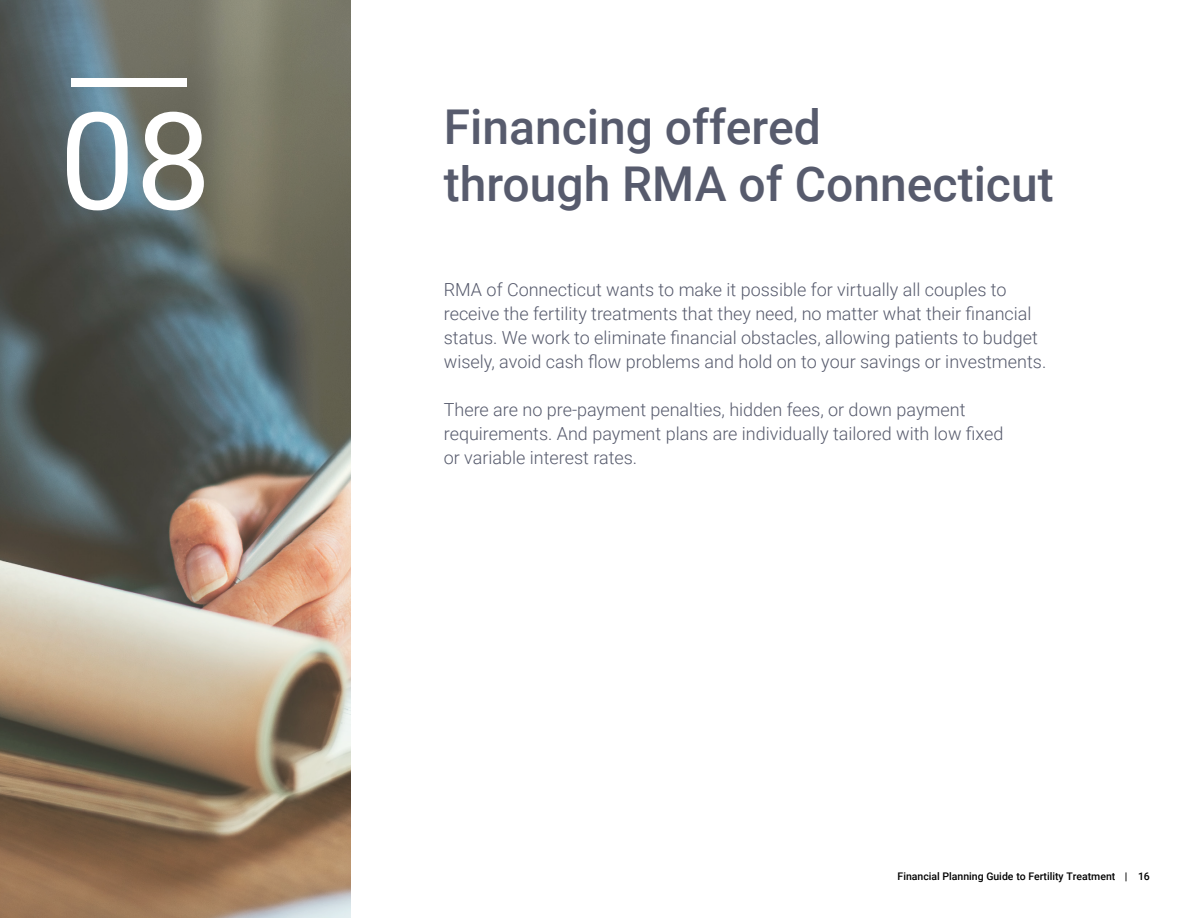
<style>
.page{position:relative;width:1188px;height:918px;background:#fff}
.page>*{position:absolute;margin:0;border:0;box-sizing:border-box;transform-origin:0 0}
.t1{font:135.15px "Roboto";color:#fff}
.t2{font:500 48px/57.6px "Roboto";color:#575b6d}
.t3{font:300 18px/24px "Roboto";color:#575b6d}
.t4{font:500 10.5px "Roboto";color:#000}
</style>
<div class="page">
<img style="left:0;top:0;width:351px;height:918px">
<div style="left:71px;top:79px;width:115px;height:8px;background:#fff"></div>
<h1 class="t1" style="left:59px;top:66px;width:153px">08</h1>
<h2 class="t2" style="left:444px;top:96px;width:611px">Financing offered<br>through RMA of Connecticut</h2>
<p class="t3" style="left:444px;top:277px;width:604px">RMA of Connecticut wants to make it possible for virtually all couples to receive the fertility treatments that they need, no matter what their financial status. We work to eliminate financial obstacles, allowing patients to budget wisely, avoid cash flow problems and hold on to your savings or investments.</p>
<p class="t3" style="left:444px;top:397px;width:561px">There are no pre-payment penalties, hidden fees, or down payment requirements. And payment plans are individually tailored with low fixed or variable interest rates.</p>
<p class="t4" style="left:898px;top:869px;width:254px">Financial Planning Guide to Fertility Treatment | 16</p>
</div>
